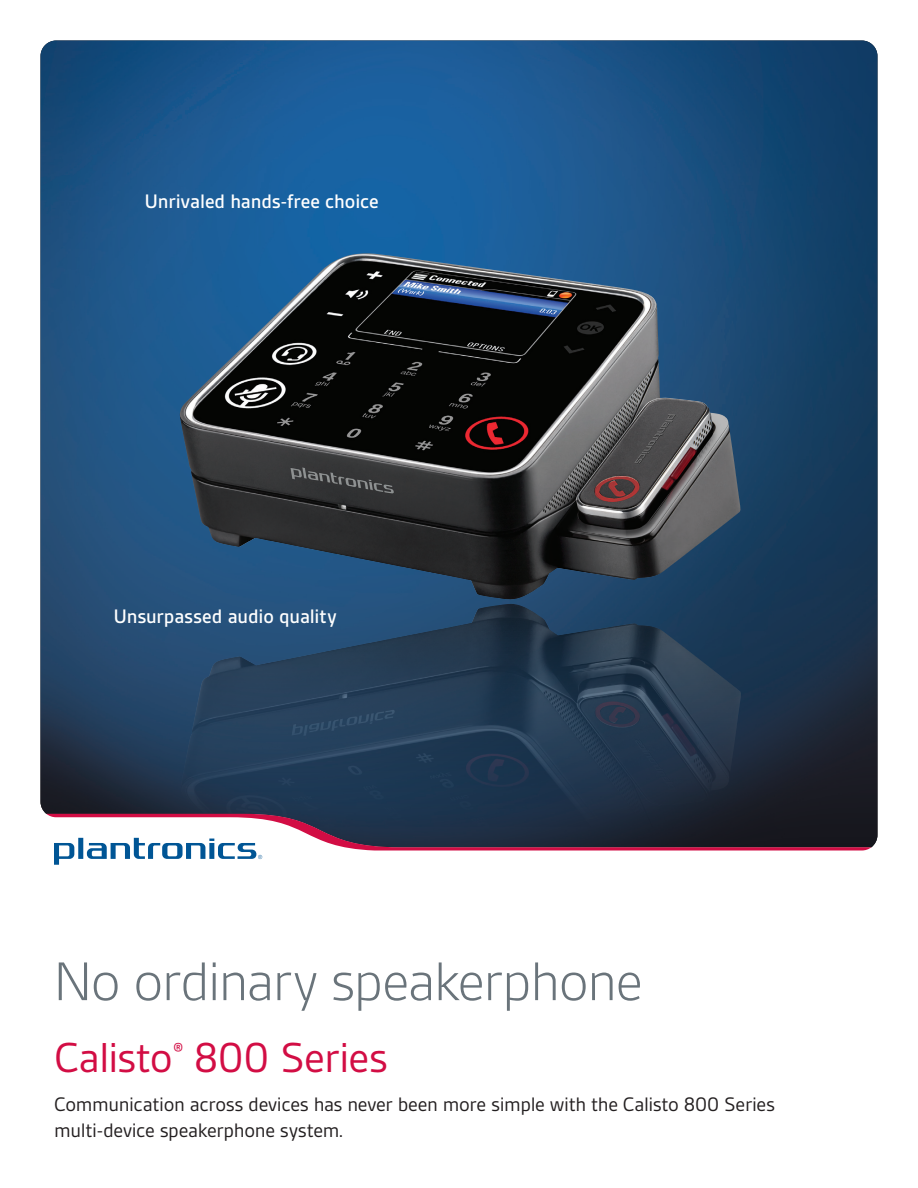
<style>
.page{position:relative;width:918px;height:1188px;background:#fff}
.page>*{position:absolute;margin:0;border:0;box-sizing:border-box;transform-origin:0 0}
.t1{font:300 58.5px "Gesta";letter-spacing:-.04em;color:#6a747b}
.t2{font:45px "Gesta";letter-spacing:-.025em;color:#d20d44}
.t3{font:21px/25.5px "Gesta";letter-spacing:-.02em;color:#231f20}
.t4{font:500 21px "Gesta";letter-spacing:-.01em;color:#fff}
</style>
<div class="page">
<img style="left:40px;top:40px;width:838px;height:807px">
<svg style="left:46px;top:814px;width:825px;height:50px"></svg>
<img style="left:179px;top:604px;width:563px;height:243px">
<img style="left:179px;top:253px;width:562px;height:348px">
<p class="t4" style="left:144px;top:190px;width:236px">Unrivaled hands-free choice</p>
<p class="t4" style="left:113px;top:606px;width:225px">Unsurpassed audio quality</p>
<h1 class="t1" style="left:53px;top:951px;width:591px">No ordinary speakerphone</h1>
<h2 class="t2" style="left:54px;top:1034px;width:335px">Calisto<sup>®</sup> 800 Series</h2>
<p class="t3" style="left:54px;top:1092px;width:722px">Communication across devices has never been more simple with the Calisto 800 Series multi-device speakerphone system.</p>
</div>
